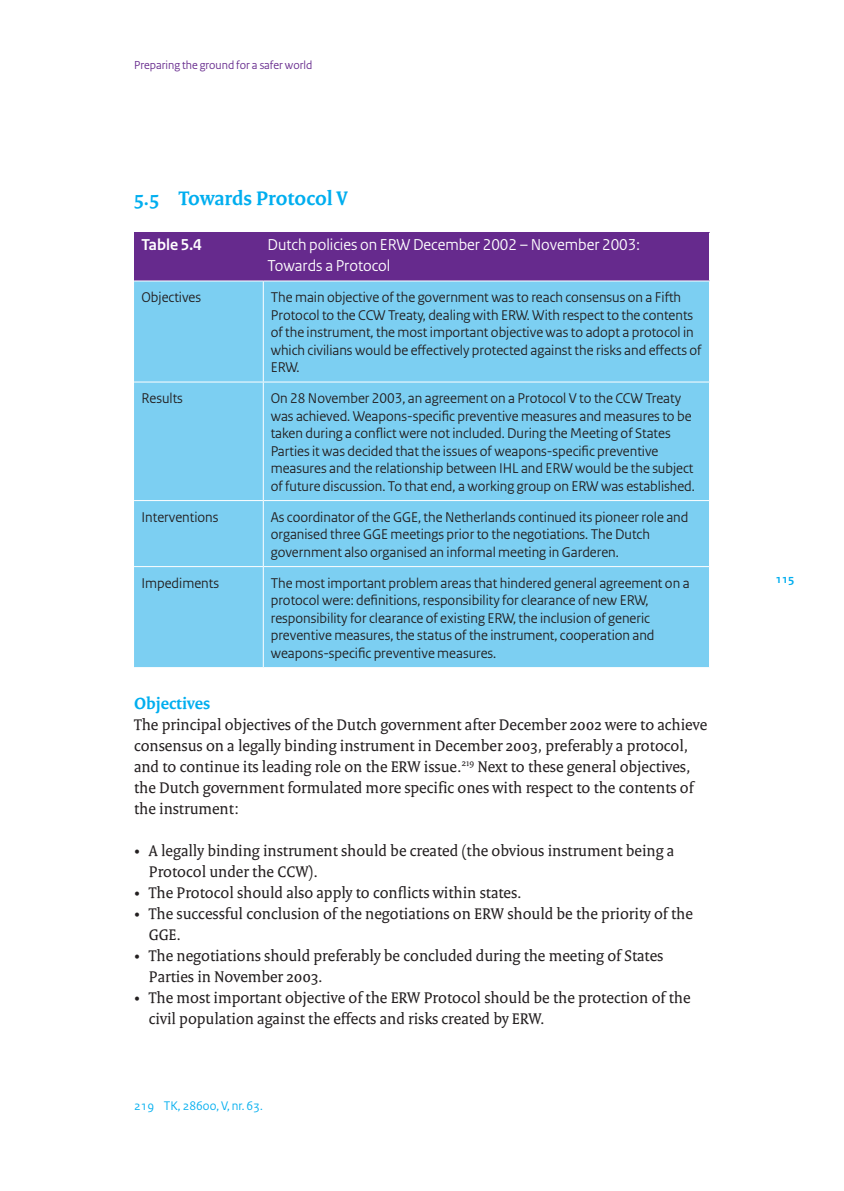
<style>
.page{position:relative;width:844px;height:1191px;background:#fff}
.page>*{position:absolute;margin:0;border:0;box-sizing:border-box;transform-origin:0 0}
.t1{font:700 21px "Rijksoverheid Serif";color:#00aeef}
.t2{font:700 17.5px "Rijksoverheid Serif";color:#00aeef}
.t3{font:16.62px/21px "Rijksoverheid Serif";color:#231f20}
.t4{font:16.62px/21px "Rijksoverheid Sans";color:#fff}
.t5{font:700 16.62px "Rijksoverheid Sans";color:#fff}
.t6{font:14.88px/17.5px "Rijksoverheid Sans";color:#231f20}
.t7{font:13.12px "Rijksoverheid Sans";color:#00aeef}
.t8{font:12.25px "Rijksoverheid Sans";color:#662a8d}
.t9{font:700 12.25px "Rijksoverheid Sans";color:#00aeef}
</style>
<div class="page">
<div style="left:134px;top:233px;width:575px;height:48px;background:#662a8d"></div>
<div style="left:134px;top:281px;width:574px;height:386px;background:#7ccff2"></div>
<hr style="left:134px;top:381px;width:129px;height:1px;background:#fff">
<hr style="left:263px;top:381px;width:446px;height:1px;background:#fff">
<hr style="left:134px;top:500px;width:129px;height:1px;background:#fff">
<hr style="left:263px;top:500px;width:446px;height:1px;background:#fff">
<hr style="left:134px;top:566px;width:129px;height:1px;background:#fff">
<hr style="left:263px;top:566px;width:446px;height:1px;background:#fff">
<hr style="left:708px;top:233px;width:1px;height:47px;background:#fff">
<hr style="left:134px;top:280px;width:129px;height:1px;background:#fff">
<hr style="left:263px;top:280px;width:446px;height:1px;background:#fff">
<hr style="left:263px;top:281px;width:1px;height:100px;background:#fff">
<hr style="left:263px;top:382px;width:1px;height:118px;background:#fff">
<hr style="left:263px;top:501px;width:1px;height:65px;background:#fff">
<hr style="left:263px;top:567px;width:1px;height:100px;background:#fff">
<p class="t8" style="left:134px;top:58px;width:180px">Preparing the ground for a safer world</p>
<h1 class="t1" style="left:134px;top:185px;width:215px">5.5 Towards Protocol V</h1>
<p class="t5" style="left:141px;top:235px;width:62px">Table 5.4</p>
<p class="t4" style="left:267px;top:234px;width:373px">Dutch policies on ERW December 2002 – November 2003:<br>Towards a Protocol</p>
<p class="t6" style="left:141px;top:289px;width:61px">Objectives</p>
<p class="t6" style="left:271px;top:289px;width:432px">The main objective of the government was to reach consensus on a Fifth Protocol to the CCW Treaty, dealing with ERW. With respect to the contents of the instrument, the most important objective was to adopt a protocol in which civilians would be effectively protected against the risks and effects of ERW.</p>
<p class="t6" style="left:141px;top:390px;width:43px">Results</p>
<p class="t6" style="left:271px;top:390px;width:425px">On 28 November 2003, an agreement on a Protocol V to the CCW Treaty was achieved. Weapons-specific preventive measures and measures to be taken during a conflict were not included. During the Meeting of States Parties it was decided that the issues of weapons-specific preventive measures and the relationship between IHL and ERW would be the subject of future discussion. To that end, a working group on ERW was established.</p>
<p class="t6" style="left:141px;top:508px;width:78px">Interventions</p>
<p class="t6" style="left:271px;top:508px;width:419px">As coordinator of the GGE, the Netherlands continued its pioneer role and organised three GGE meetings prior to the negotiations. The Dutch government also organised an informal meeting in Garderen.</p>
<p class="t6" style="left:141px;top:574px;width:79px">Impediments</p>
<p class="t6" style="left:271px;top:574px;width:420px">The most important problem areas that hindered general agreement on a protocol were: definitions, responsibility for clearance of new ERW, responsibility for clearance of existing ERW, the inclusion of generic preventive measures, the status of the instrument, cooperation and weapons-specific preventive measures.</p>
<p class="t2" style="left:134px;top:692px;width:78px">Objectives</p>
<p class="t3" style="left:134px;top:714px;width:574px">The principal objectives of the Dutch government after December 2002 were to achieve consensus on a legally binding instrument in December 2003, preferably a protocol, and to continue its leading role on the ERW issue.<sup>219</sup> Next to these general objectives, the Dutch government formulated more specific ones with respect to the contents of the instrument:</p>
<p class="t3" style="left:149px;top:840px;width:526px;text-indent:-15px">• A legally binding instrument should be created (the obvious instrument being a<br>Protocol under the CCW).</p>
<p class="t3" style="left:134px;top:882px;width:389px">• The Protocol should also apply to conflicts within states.</p>
<p class="t3" style="left:149px;top:903px;width:545px;text-indent:-15px">• The successful conclusion of the negotiations on ERW should be the priority of the<br>GGE.</p>
<p class="t3" style="left:149px;top:945px;width:516px;text-indent:-15px">• The negotiations should preferably be concluded during the meeting of States<br>Parties in November 2003.</p>
<p class="t3" style="left:149px;top:987px;width:543px;text-indent:-15px">• The most important objective of the ERW Protocol should be the protection of the civil population against the effects and risks created by ERW.</p>
<p class="t7" style="left:134px;top:1097px;width:130px">219 TK, 28600, V, nr. 63.</p>
<p class="t9" style="left:775px;top:572px;width:20px">115</p>
</div>
